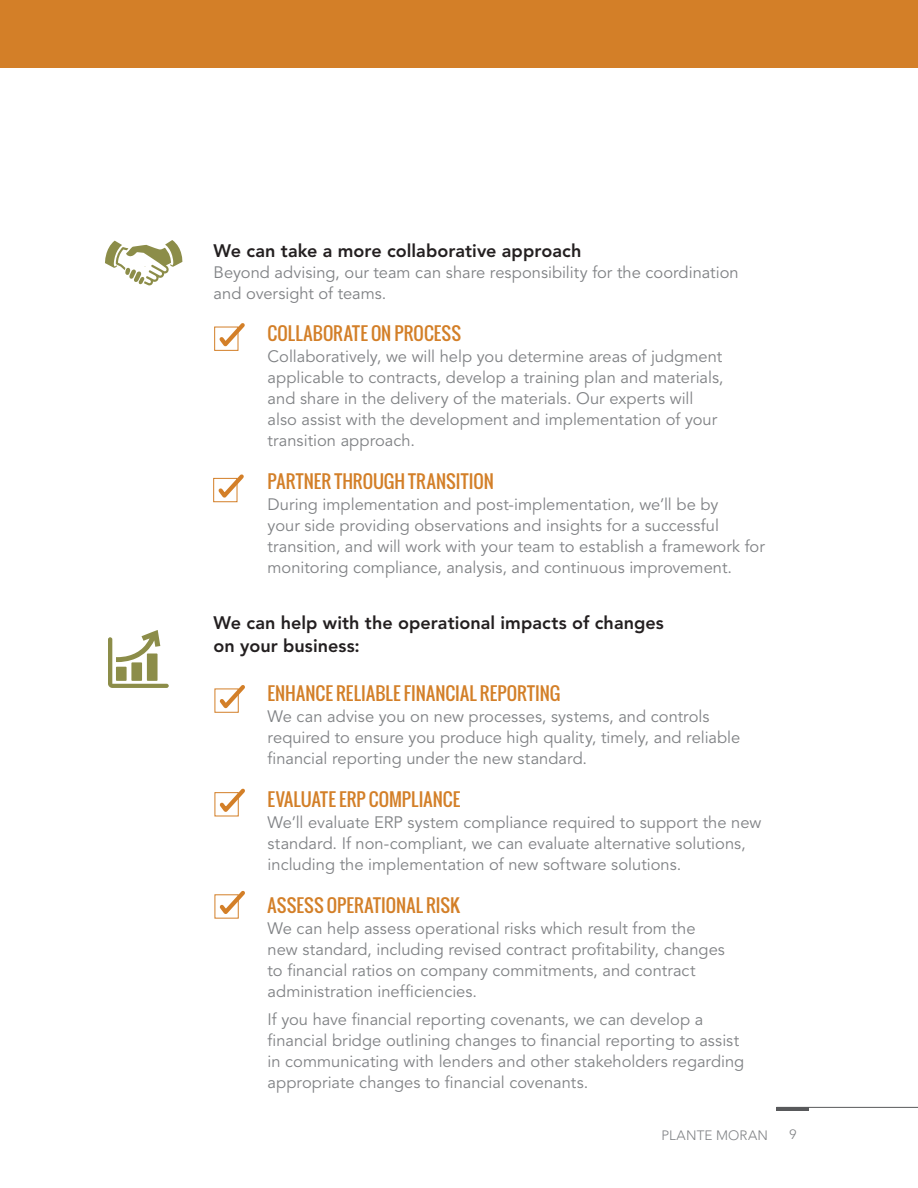
<style>
.page{position:relative;width:918px;height:1188px;background:#fff}
.page>*{position:absolute;margin:0;border:0;box-sizing:border-box;transform-origin:0 0}
.t1{font:18px "Oswald";letter-spacing:.01em;color:#d37f28}
.t2{font:800 18px/22.5px "Avenir LT Std";letter-spacing:.005em;color:#231f20}
.t3{font:16.5px/21px "Avenir LT Std";color:#808285}
.t4{font:300 13.5px "Avenir LT Std";letter-spacing:.01em;color:#808285}
</style>
<div class="page">
<hr style="left:777px;top:1107px;width:141px;height:1px;background:#58595b">
<hr style="left:777px;top:1107px;width:32px;height:3px;background:#58595b">
<div style="left:0;top:0;width:918px;height:68px;background:#d37f28"></div>
<svg style="left:216px;top:685px;width:29px;height:28px"></svg>
<svg style="left:216px;top:788px;width:29px;height:28px"></svg>
<svg style="left:216px;top:890px;width:29px;height:29px"></svg>
<div style="left:214px;top:327px;width:24px;height:24px;border:1px solid #d37f28"></div>
<svg style="left:216px;top:323px;width:29px;height:28px"></svg>
<div style="left:213px;top:478px;width:24px;height:24px;border:1px solid #d37f28"></div>
<svg style="left:215px;top:474px;width:29px;height:28px"></svg>
<svg style="left:105px;top:240px;width:78px;height:45px"></svg>
<svg style="left:108px;top:630px;width:61px;height:58px"></svg>
<p class="t2" style="left:214px;top:239px;width:369px">We can take a more collaborative approach</p>
<p class="t3" style="left:214px;top:262px;width:527px">Beyond advising, our team can share responsibility for the coordination and oversight of teams.</p>
<p class="t1" style="left:268px;top:320px;width:195px">COLLABORATE ON PROCESS</p>
<p class="t3" style="left:268px;top:347px;width:457px">Collaboratively, we will help you determine areas of judgment applicable to contracts, develop a training plan and materials, and share in the delivery of the materials. Our experts will also assist with the development and implementation of your transition approach.</p>
<p class="t1" style="left:268px;top:468px;width:228px">PARTNER THROUGH TRANSITION</p>
<p class="t3" style="left:268px;top:494px;width:499px">During implementation and post-implementation, we’ll be by<br>your side providing observations and insights for a successful transition, and will work with your team to establish a framework for monitoring compliance, analysis, and continuous improvement.</p>
<p class="t2" style="left:214px;top:612px;width:452px">We can help with the operational impacts of changes on your business:</p>
<p class="t1" style="left:268px;top:680px;width:294px">ENHANCE RELIABLE FINANCIAL REPORTING</p>
<p class="t3" style="left:268px;top:707px;width:474px">We can advise you on new processes, systems, and controls required to ensure you produce high quality, timely, and reliable financial reporting under the new standard.</p>
<p class="t1" style="left:268px;top:786px;width:194px">EVALUATE ERP COMPLIANCE</p>
<p class="t3" style="left:268px;top:812px;width:495px">We’ll evaluate ERP system compliance required to support the new standard. If non-compliant, we can evaluate alternative solutions, including the implementation of new software solutions.</p>
<p class="t1" style="left:268px;top:892px;width:194px">ASSESS OPERATIONAL RISK</p>
<p class="t3" style="left:268px;top:918px;width:459px">We can help assess operational risks which result from the new standard, including revised contract profitability, changes to financial ratios on company commitments, and contract administration inefficiencies.</p>
<p class="t3" style="left:268px;top:1009px;width:478px">If you have financial reporting covenants, we can develop a financial bridge outlining changes to financial reporting to assist in communicating with lenders and other stakeholders regarding appropriate changes to financial covenants.</p>
<p class="t4" style="left:662px;top:1127px;width:108px">PLANTE MORAN</p>
<p class="t4" style="left:789px;top:1127px;width:9px">9</p>
</div>
